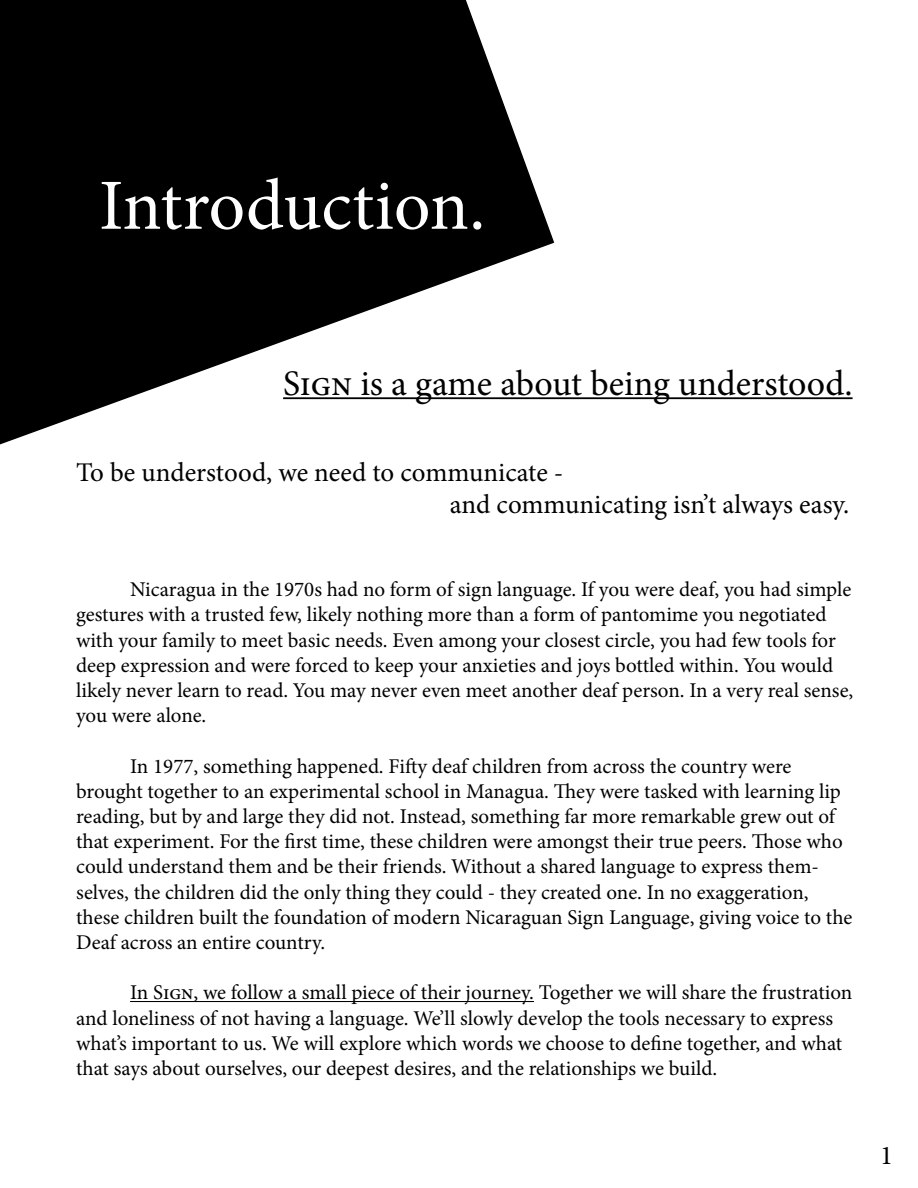
<style>
.page{position:relative;width:918px;height:1188px;background:#fff}
.page>*{position:absolute;margin:0;border:0;box-sizing:border-box;transform-origin:0 0}
.t1{font:72px "Minion Pro";color:#fff}
.t2{font:36px "Minion Pro";color:#000}
.t3{font:27px/32.4px "Minion Pro";letter-spacing:-.005em;color:#000}
.t4{font:21px/25.2px "Minion Pro";letter-spacing:-.005em;color:#000}
</style>
<div class="page">
<svg style="left:0;top:0;width:555px;height:445px"></svg>
<hr style="left:283px;top:397px;width:570px;height:2px;background:#000">
<hr style="left:130px;top:1001px;width:404px;height:1px;background:#000">
<h1 class="t1" style="left:99px;top:158px;width:388px">Introduction.</h1>
<h2 class="t2" style="left:283px;top:359px;width:571px">Sign is a game about being understood.</h2>
<p class="t3" style="left:450px;top:456px;width:401px;text-indent:-374px">To be understood, we need to communicate -<br>and communicating isn’t always easy.</p>
<p class="t4" style="left:76px;top:577px;width:779px;text-indent:54px">Nicaragua in the 1970s had no form of sign language. If you were deaf, you had simple gestures with a trusted few, likely nothing more than a form of pantomime you negotiated with your family to meet basic needs. Even among your closest circle, you had few tools for deep expression and were forced to keep your anxieties and joys bottled within. You would likely never learn to read. You may never even meet another deaf person. In a very real sense, you were alone.</p>
<p class="t4" style="left:76px;top:753px;width:778px;text-indent:54px">In 1977, something happened. Fifty deaf children from across the country were brought together to an experimental school in Managua. They were tasked with learning lip reading, but by and large they did not. Instead, something far more remarkable grew out of that experiment. For the first time, these children were amongst their true peers. Those who could understand them and be their friends. Without a shared language to express them&shy;selves, the children did the only thing they could - they created one. In no exaggeration, these children built the foundation of modern Nicaraguan Sign Language, giving voice to the Deaf across an entire country.</p>
<p class="t4" style="left:76px;top:980px;width:778px;text-indent:54px">In Sign, we follow a small piece of their journey. Together we will share the frustration and loneliness of not having a language. We’ll slowly develop the tools necessary to express what’s important to us. We will explore which words we choose to define together, and what that says about ourselves, our deepest desires, and the relationships we build.</p>
<p class="t3" style="left:880px;top:1140px;width:14px">1</p>
</div>
